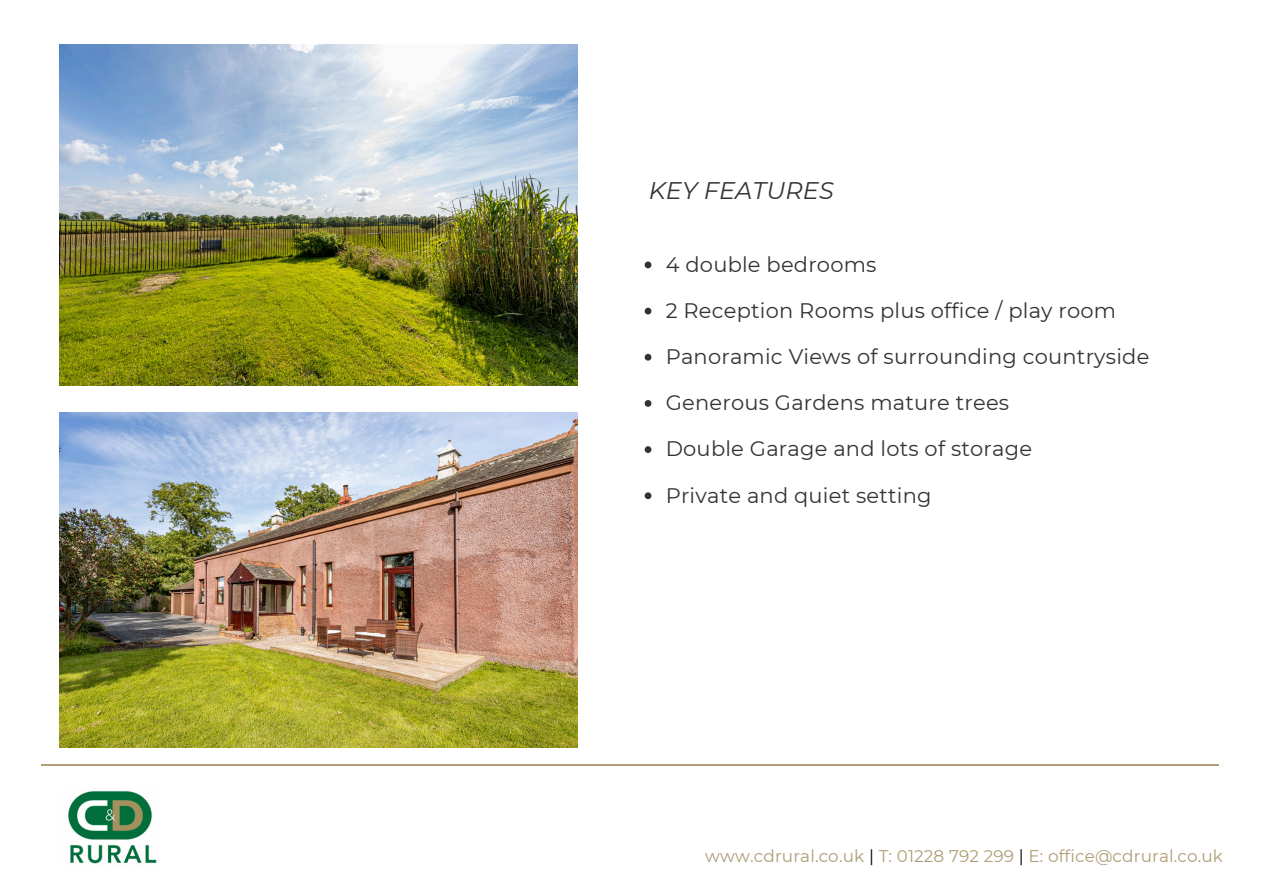
<style>
.page{position:relative;width:1263px;height:894px;background:#fff}
.page>*{position:absolute;margin:0;border:0;box-sizing:border-box;transform-origin:0 0}
.t1{font:italic 24px "Montserrat";letter-spacing:.005em;color:#333}
.t2{font:21px "Montserrat";letter-spacing:.01em;color:#333}
.t3{font:16.8px "Montserrat";letter-spacing:.005em;color:#ae9d76}
.s1{color:#000}
</style>
<div class="page">
<img style="left:60px;top:45px;width:517px;height:341px">
<hr style="left:42px;top:764px;width:1177px;height:1px;background:#ae9d76">
<img style="left:60px;top:412px;width:517px;height:335px">
<img style="left:68px;top:791px;width:89px;height:73px">
<svg style="left:645px;top:261px;width:6px;height:7px"></svg>
<svg style="left:645px;top:307px;width:6px;height:7px"></svg>
<svg style="left:645px;top:354px;width:6px;height:6px"></svg>
<svg style="left:645px;top:400px;width:6px;height:6px"></svg>
<svg style="left:645px;top:446px;width:6px;height:7px"></svg>
<svg style="left:645px;top:492px;width:6px;height:7px"></svg>
<p class="t1" style="left:649px;top:176px;width:187px">KEY FEATURES</p>
<p class="t2" style="left:666px;top:251px;width:212px">4 double bedrooms</p>
<p class="t2" style="left:666px;top:297px;width:452px">2 Reception Rooms plus office / play room</p>
<p class="t2" style="left:666px;top:343px;width:485px">Panoramic Views of surrounding countryside</p>
<p class="t2" style="left:666px;top:390px;width:345px">Generous Gardens mature trees</p>
<p class="t2" style="left:666px;top:436px;width:368px">Double Garage and lots of storage</p>
<p class="t2" style="left:666px;top:482px;width:267px">Private and quiet setting</p>
<p class="t3" style="left:705px;top:845px;width:519px">www.cdrural.co.uk <span class="s1">|</span> T: 01228 792 299 <span class="s1">|</span> E: office@cdrural.co.uk</p>
</div>
